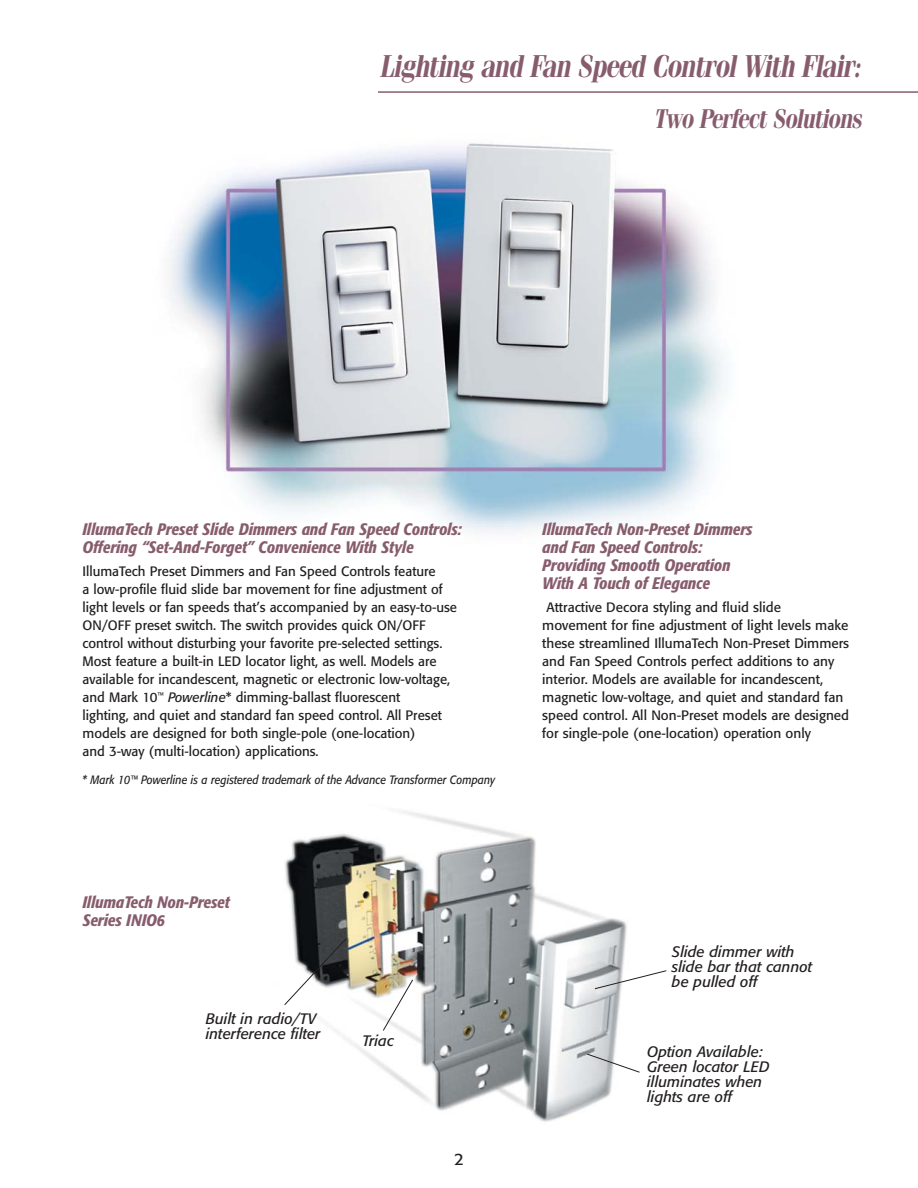
<style>
.page{position:relative;width:918px;height:1188px;background:#fff}
.page>*{position:absolute;margin:0;border:0;box-sizing:border-box;transform-origin:0 0}
.t1{font:italic 700 31.5px "Fenice IT Cby BT";letter-spacing:-.03em;color:#875d6d;scale:.8 1}
.t2{font:italic 700 27px "Fenice IT Cby BT";letter-spacing:-.03em;color:#875d6d;scale:.8 1}
.t3{font:italic 500 condensed 16.5px/18px "Formata";color:#875d6d}
.t4{font:16.5px "Formata";color:#231f20}
.t5{font:italic 15px/15px "Formata";color:#231f20}
.t6{font:13.5px/18px "Formata";color:#231f20}
.t7{font:italic 12px "Formata";color:#231f20;scale:.88 1}
.s1{font-style:italic}
.s2{color:#fff}
</style>
<div class="page">
<img style="left:285px;top:811px;width:342px;height:311px">
<img style="left:169px;top:143px;width:557px;height:389px">
<hr style="left:378px;top:91px;width:540px;height:2px;background:#875d6d">
<svg style="left:284px;top:937px;width:63px;height:69px"></svg>
<svg style="left:382px;top:979px;width:32px;height:52px"></svg>
<svg style="left:586px;top:1053px;width:54px;height:20px"></svg>
<svg style="left:594px;top:970px;width:73px;height:20px"></svg>
<h1 class="t1" style="left:382px;top:55px;width:603px">Lighting and Fan Speed Control With Flair:</h1>
<h2 class="t2" style="left:655px;top:109px;width:261px">Two Perfect Solutions</h2>
<p class="t3" style="left:82px;top:521px;width:381px">IllumaTech Preset Slide Dimmers and Fan Speed Controls:<br>Offering “Set-And-Forget” Convenience With Style</p>
<p class="t6" style="left:82px;top:564px;width:376px">IllumaTech Preset Dimmers and Fan Speed Controls feature<br>a low-profile fluid slide bar movement for fine adjustment of light levels or fan speeds that’s accompanied by an easy-to-use ON/OFF preset switch. The switch provides quick ON/OFF control without disturbing your favorite pre-selected settings.<br>Most feature a built-in LED locator light, as well. Models are available for incandescent, magnetic or electronic low-voltage, and Mark 10<sup>™</sup> <span class="s1">Powerline</span>* dimming-ballast fluorescent<br>lighting, and quiet and standard fan speed control. All Preset models are designed for both single-pole (one-location)<br>and 3-way (multi-location) applications.</p>
<p class="t7" style="left:82px;top:774px;width:471px">* Mark 10™ Powerline is a registered trademark of the Advance Transformer Company</p>
<p class="t3" style="left:82px;top:894px;width:149px">IllumaTech Non-Preset<br>Series INIO6</p>
<p class="t5" style="left:206px;top:1013px;width:116px">Built in radio/TV interference filter</p>
<p class="t5" style="left:363px;top:1034px;width:33px">Triac</p>
<p class="t4" style="left:454px;top:1152px;width:11px">2</p>
<p class="t3" style="left:542px;top:521px;width:212px">IllumaTech Non-Preset Dimmers and Fan Speed Controls:<br>Providing Smooth Operation<br>With A Touch of Elegance</p>
<p class="t6" style="left:542px;top:600px;width:308px;text-indent:4px">Attractive Decora styling and fluid slide movement for fine adjustment of light levels make these streamlined IllumaTech Non-Preset Dimmers and Fan Speed Controls perfect additions to any interior. Models are available for incandescent, magnetic low-voltage, and quiet and standard fan speed control. All Non-Preset models are designed for single-pole (one-location) operation only<span class="s2">.</span></p>
<p class="t5" style="left:672px;top:946px;width:142px">Slide dimmer with slide bar that cannot be pulled off</p>
<p class="t5" style="left:647px;top:1045px;width:124px">Option Available:<br>Green locator LED illuminates when lights are off</p>
</div>
